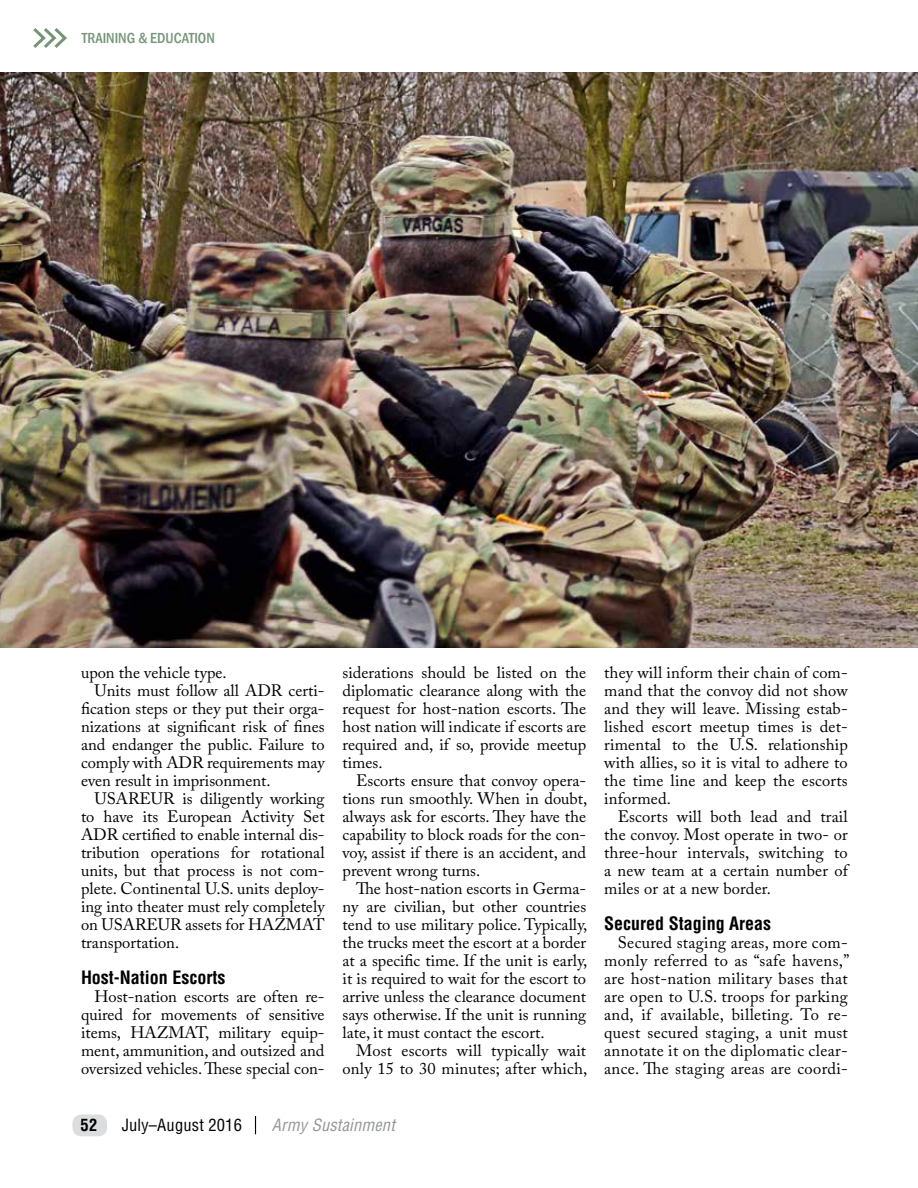
<style>
.page{position:relative;width:918px;height:1188px;background:#fff}
.page>*{position:absolute;margin:0;border:0;box-sizing:border-box;transform-origin:0 0}
.t1{font:700 condensed 18px "Helvetica LT Std";color:#000}
.t2{font:16.5px/18px "Adobe Caslon Pro";color:#000;text-align:justify}
.t3{font:condensed 16.5px "Helvetica LT Std";letter-spacing:.01em;color:#000}
.t4{font:italic condensed 16.5px "Helvetica LT Std";letter-spacing:.01em;color:#939598}
.t5{font:700 condensed 16.5px "Helvetica LT Std";color:#000}
.t6{font:500 condensed 15px "Franklin Gothic";color:#749576}
</style>
<div class="page">
<img style="left:0;top:72px;width:918px;height:576px">
<svg style="left:33px;top:28px;width:34px;height:20px"></svg>
<svg style="left:255px;top:1116px;width:1px;height:18px"></svg>
<div style="left:72px;top:1114px;width:35px;height:22px;background:#dcddde;border-radius:9px"></div>
<p class="t6" style="left:82px;top:29px;width:135px">TRAINING &amp; EDUCATION</p>
<p class="t2" style="left:81px;top:663px;width:147px">upon the vehicle type.</p>
<p class="t2" style="left:94px;top:681px;width:232px">Units must follow all ADR certi-</p>
<p class="t2" style="left:81px;top:699px;width:245px">fication steps or they put their orga-</p>
<p class="t2" style="left:81px;top:717px;width:245px">nizations at significant risk of fines</p>
<p class="t2" style="left:81px;top:735px;width:245px">and endanger the public. Failure to</p>
<p class="t2" style="left:81px;top:753px;width:245px">comply with ADR requirements may</p>
<p class="t2" style="left:81px;top:771px;width:191px">even result in imprisonment.</p>
<p class="t2" style="left:94px;top:789px;width:232px">USAREUR is diligently working</p>
<p class="t2" style="left:81px;top:807px;width:245px">to have its European Activity Set</p>
<p class="t2" style="left:81px;top:825px;width:245px">ADR certified to enable internal dis-</p>
<p class="t2" style="left:81px;top:843px;width:245px">tribution operations for rotational</p>
<p class="t2" style="left:81px;top:861px;width:245px">units, but that process is not com-</p>
<p class="t2" style="left:81px;top:879px;width:245px">plete. Continental U.S. units deploy-</p>
<p class="t2" style="left:81px;top:897px;width:245px">ing into theater must rely completely</p>
<p class="t2" style="left:81px;top:915px;width:245px">on USAREUR assets for HAZMAT</p>
<p class="t2" style="left:81px;top:933px;width:100px">transportation.</p>
<p class="t1" style="left:81px;top:966px;width:146px">Host-Nation Escorts</p>
<p class="t2" style="left:81px;top:987px;width:245px;text-indent:13px">Host-nation escorts are often re&shy;quired for movements of sensitive items, HAZMAT, military equip&shy;ment, ammunition, and outsized and oversized vehicles. These special con-</p>
<p class="t2" style="left:343px;top:663px;width:245px">siderations should be listed on the diplomatic clearance along with the request for host-nation escorts. The host nation will indicate if escorts are required and, if so, provide meetup times.</p>
<p class="t2" style="left:343px;top:771px;width:246px;text-indent:13px">Escorts ensure that convoy opera&shy;tions run smoothly. When in doubt, always ask for escorts. They have the capability to block roads for the con&shy;voy, assist if there is an accident, and prevent wrong turns.</p>
<p class="t2" style="left:343px;top:879px;width:246px;text-indent:13px">The host-nation escorts in Germa&shy;ny are civilian, but other countries tend to use military police. Typically, the trucks meet the escort at a border at a specific time. If the unit is early, it is required to wait for the escort to arrive unless the clearance document says otherwise. If the unit is running late, it must contact the escort.</p>
<p class="t2" style="left:343px;top:1041px;width:246px;text-align:right">Most escorts will typically wait only 15 to 30 minutes; after which,</p>
<p class="t5" style="left:81px;top:1115px;width:18px">52</p>
<p class="t3" style="left:122px;top:1115px;width:122px">July–August 2016</p>
<p class="t4" style="left:272px;top:1115px;width:125px">Army Sustainment</p>
<p class="t2" style="left:604px;top:663px;width:245px">they will inform their chain of com&shy;mand that the convoy did not show and they will leave. Missing estab&shy;lished escort meetup times is det&shy;rimental to the U.S. relationship with allies, so it is vital to adhere to the time line and keep the escorts informed.</p>
<p class="t2" style="left:604px;top:807px;width:245px;text-indent:13px">Escorts will both lead and trail the convoy. Most operate in two- or three-hour intervals, switching to a new team at a certain number of miles or at a new border.</p>
<p class="t1" style="left:604px;top:912px;width:169px">Secured Staging Areas</p>
<p class="t2" style="left:604px;top:933px;width:247px;text-indent:13px">Secured staging areas, more com&shy;monly referred to as “safe havens,” are host-nation military bases that are open to U.S. troops for parking and, if available, billeting. To re&shy;quest secured staging, a unit must annotate it on the diplomatic clear&shy;ance. The staging areas are coordi-</p>
</div>
